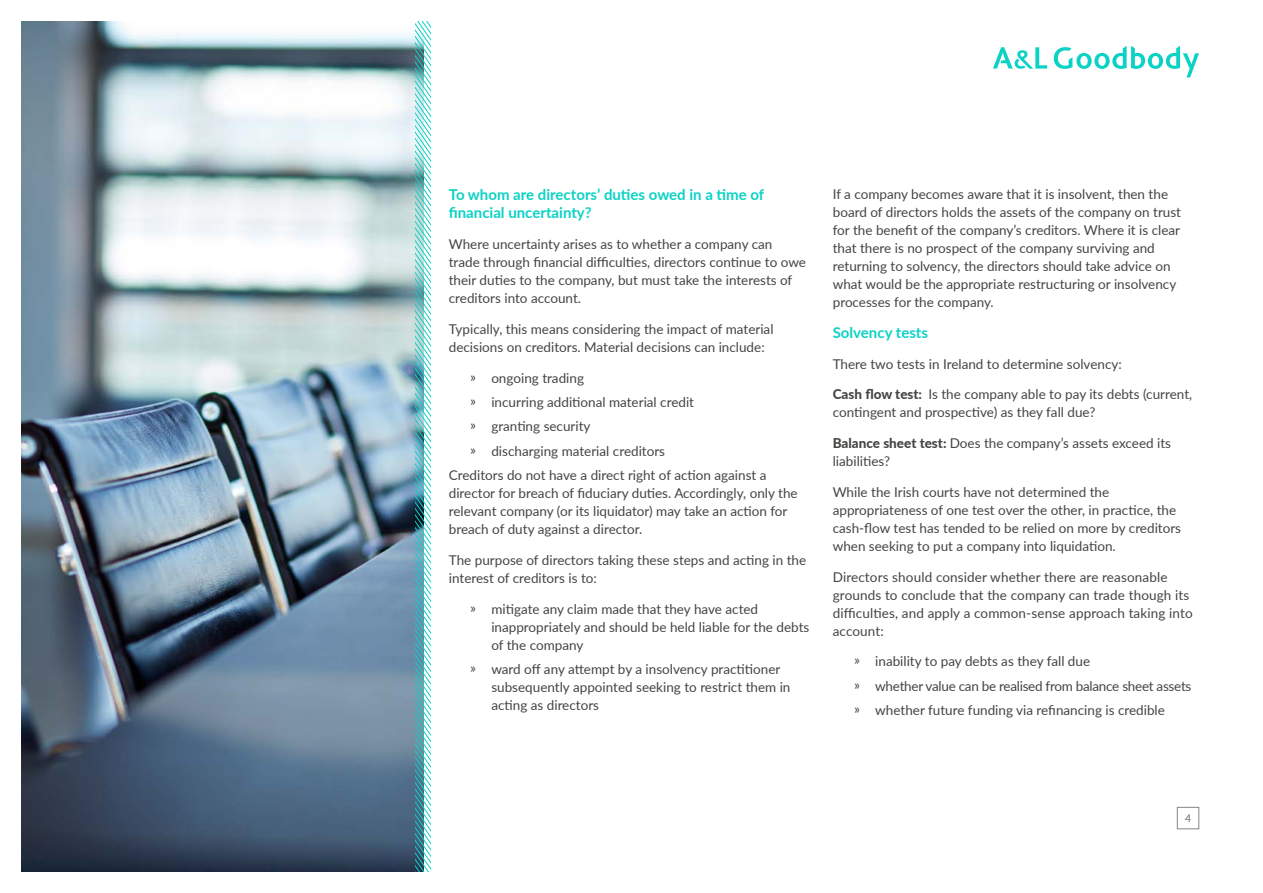
<style>
.page{position:relative;width:1263px;height:893px;background:#fff}
.page>*{position:absolute;margin:0;border:0;box-sizing:border-box;transform-origin:0 0}
.t1{font:700 15px/18px "Lato";color:#0bd2c5}
.t2{font:13.5px/18px "Lato";color:#464442}
.t3{font:10.5px "Lato";color:#6f6f6e}
.s1{font-weight:800}
</style>
<div class="page">
<div style="left:1177px;top:807px;width:22px;height:22px;border:1px solid #858585"></div>
<img style="left:21px;top:21px;width:394px;height:851px">
<img style="left:415px;top:21px;width:16px;height:851px">
<svg style="left:993px;top:47px;width:54px;height:22px"></svg>
<svg style="left:1054px;top:46px;width:145px;height:31px"></svg>
<p class="t1" style="left:449px;top:185px;width:317px">To whom are directors’ duties owed in a time of financial uncertainty?</p>
<p class="t2" style="left:449px;top:235px;width:359px">Where uncertainty arises as to whether a company can trade through financial difficulties, directors continue to owe their duties to the company, but must take the interests of creditors into account.</p>
<p class="t2" style="left:449px;top:319px;width:326px">Typically, this means considering the impact of material decisions on creditors. Material decisions can include:</p>
<p class="t2" style="left:470px;top:368px;width:115px">҉ ongoing trading</p>
<p class="t2" style="left:470px;top:392px;width:226px">҉ incurring additional material credit</p>
<p class="t2" style="left:470px;top:417px;width:122px">҉ granting security</p>
<p class="t2" style="left:470px;top:441px;width:196px">҉ discharging material creditors</p>
<p class="t2" style="left:449px;top:466px;width:319px">Creditors do not have a direct right of action against a</p>
<p class="t2" style="left:449px;top:484px;width:350px">director for breach of fiduciary duties. Accordingly, only the relevant company (or its liquidator) may take an action for breach of duty against a director.</p>
<p class="t2" style="left:449px;top:550px;width:359px">The purpose of directors taking these steps and acting in the interest of creditors is to:</p>
<p class="t2" style="left:491px;top:599px;width:319px;text-indent:-21px">҉ mitigate any claim made that they have acted inappropriately and should be held liable for the debts of the company</p>
<p class="t2" style="left:491px;top:659px;width:301px;text-indent:-21px">҉ ward off any attempt by a insolvency practitioner subsequently appointed seeking to restrict them in acting as directors</p>
<p class="t2" style="left:833px;top:185px;width:350px">If a company becomes aware that it is insolvent, then the board of directors holds the assets of the company on trust for the benefit of the company’s creditors. Where it is clear that there is no prospect of the company surviving and returning to solvency, the directors should take advice on what would be the appropriate restructuring or insolvency processes for the company.</p>
<p class="t1" style="left:833px;top:323px;width:97px">Solvency tests</p>
<p class="t2" style="left:833px;top:354px;width:290px">There two tests in Ireland to determine solvency:</p>
<p class="t2" style="left:833px;top:385px;width:361px"><span class="s1">Cash flow test:</span> Is the company able to pay its debts (current, contingent and prospective) as they fall due?</p>
<p class="t2" style="left:833px;top:434px;width:340px"><span class="s1">Balance sheet test:</span> Does the company’s assets exceed its liabilities?</p>
<p class="t2" style="left:833px;top:482px;width:350px">While the Irish courts have not determined the appropriateness of one test over the other, in practice, the cash-flow test has tended to be relied on more by creditors when seeking to put a company into liquidation.</p>
<p class="t2" style="left:833px;top:567px;width:362px">Directors should consider whether there are reasonable grounds to conclude that the company can trade though its difficulties, and apply a common-sense approach taking into account:</p>
<p class="t2" style="left:854px;top:649px;width:339px;line-height:24.5px">҉ inability to pay debts as they fall due<br>҉ whether value can be realised from balance sheet assets ҉ whether future funding via refinancing is credible</p>
<p class="t3" style="left:1185px;top:811px;width:8px">4</p>
</div>
